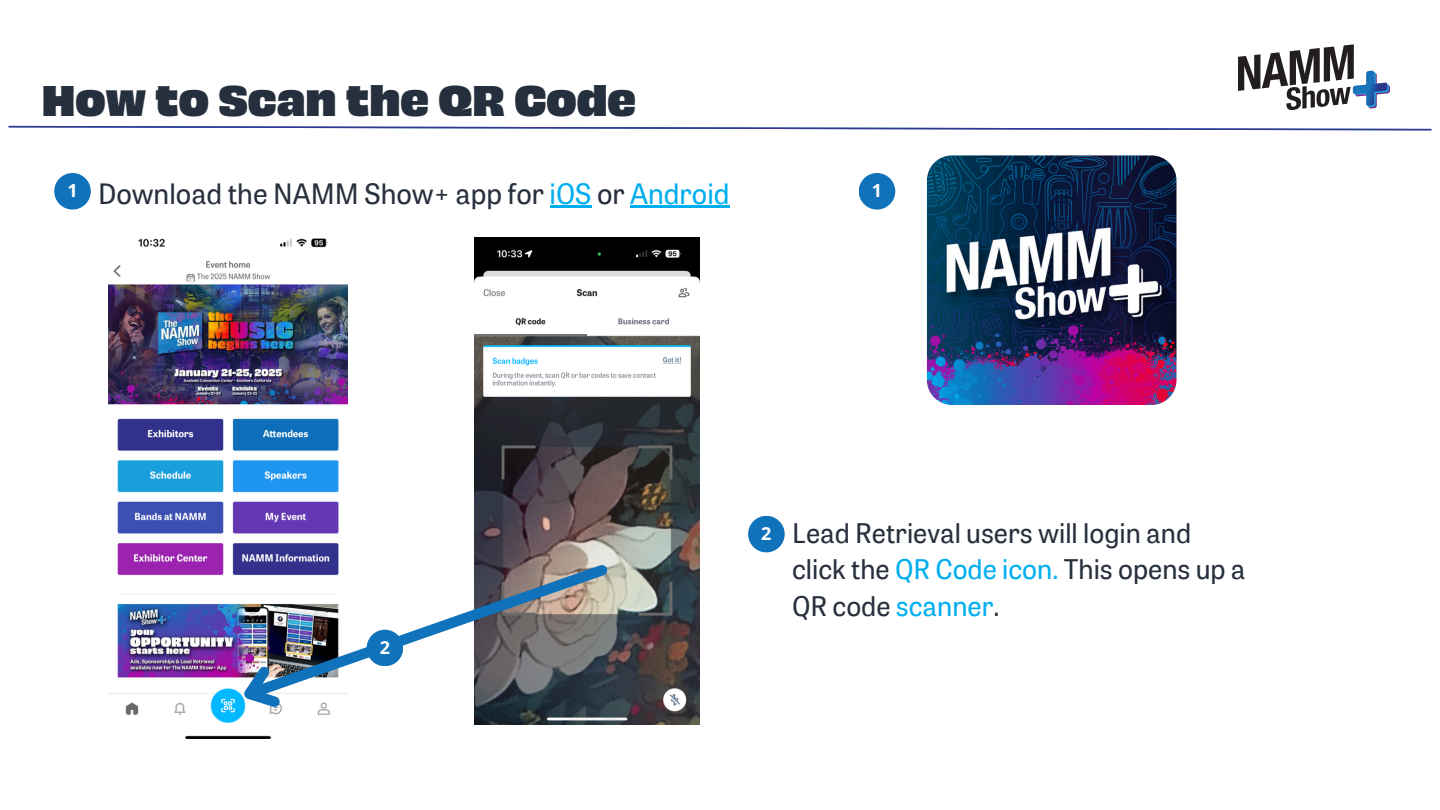
<style>
.page{position:relative;width:1440px;height:810px;background:#fff}
.page>*{position:absolute;margin:0;border:0;box-sizing:border-box;transform-origin:0 0}
.t1{font:40px "Obviously Blck";color:#262f3d}
.t2{font:28px "Tablet Gothic W02";color:#282f3d}
.t3{font:27px/36.8px "Tablet Gothic W02";color:#282f3d}
.t4{font:700 18px "Open Sans";color:#fff}
.s1{color:#00aeef}
</style>
<div class="page">
<svg style="left:8px;top:125px;width:1424px;height:6px"></svg>
<hr style="left:550px;top:205px;width:42px;height:2px;background:#00aeef">
<hr style="left:630px;top:205px;width:100px;height:2px;background:#00aeef">
<div style="left:748px;top:516px;width:37px;height:36px;background:#1072ba;border-radius:50%"></div>
<img style="left:475px;top:237px;width:225px;height:488px">
<img style="left:109px;top:238px;width:238px;height:500px">
<img style="left:239px;top:557px;width:376px;height:149px">
<img style="left:223px;top:653px;width:70px;height:75px">
<div style="left:367px;top:630px;width:36px;height:36px;background:#1072ba;border-radius:50%"></div>
<div style="left:859px;top:173px;width:36px;height:37px;background:#1072ba;border-radius:50%"></div>
<div style="left:54px;top:173px;width:37px;height:37px;background:#1072ba;border-radius:50%"></div>
<img style="left:1238px;top:44px;width:152px;height:66px">
<img style="left:927px;top:155px;width:250px;height:250px;border-radius:25px">
<p class="t1" style="left:42px;top:64px;width:596px">How to Scan the QR Code</p>
<h1 class="t2" style="left:98px;top:174px;width:633px">Download the NAMM Show+ app for <span class="s1">iOS</span> or <span class="s1">Android</span></h1>
<p class="t4" style="left:67px;top:178px;width:12px">1</p>
<p class="t4" style="left:872px;top:178px;width:12px">1</p>
<p class="t4" style="left:380px;top:634px;width:12px">2</p>
<p class="t4" style="left:761px;top:521px;width:12px">2</p>
<p class="t3" style="left:792px;top:513px;width:455px">Lead Retrieval users will login and click the <span class="s1">QR Code icon.</span> This opens up a<br>QR code <span class="s1">scanner</span>.</p>
</div>
